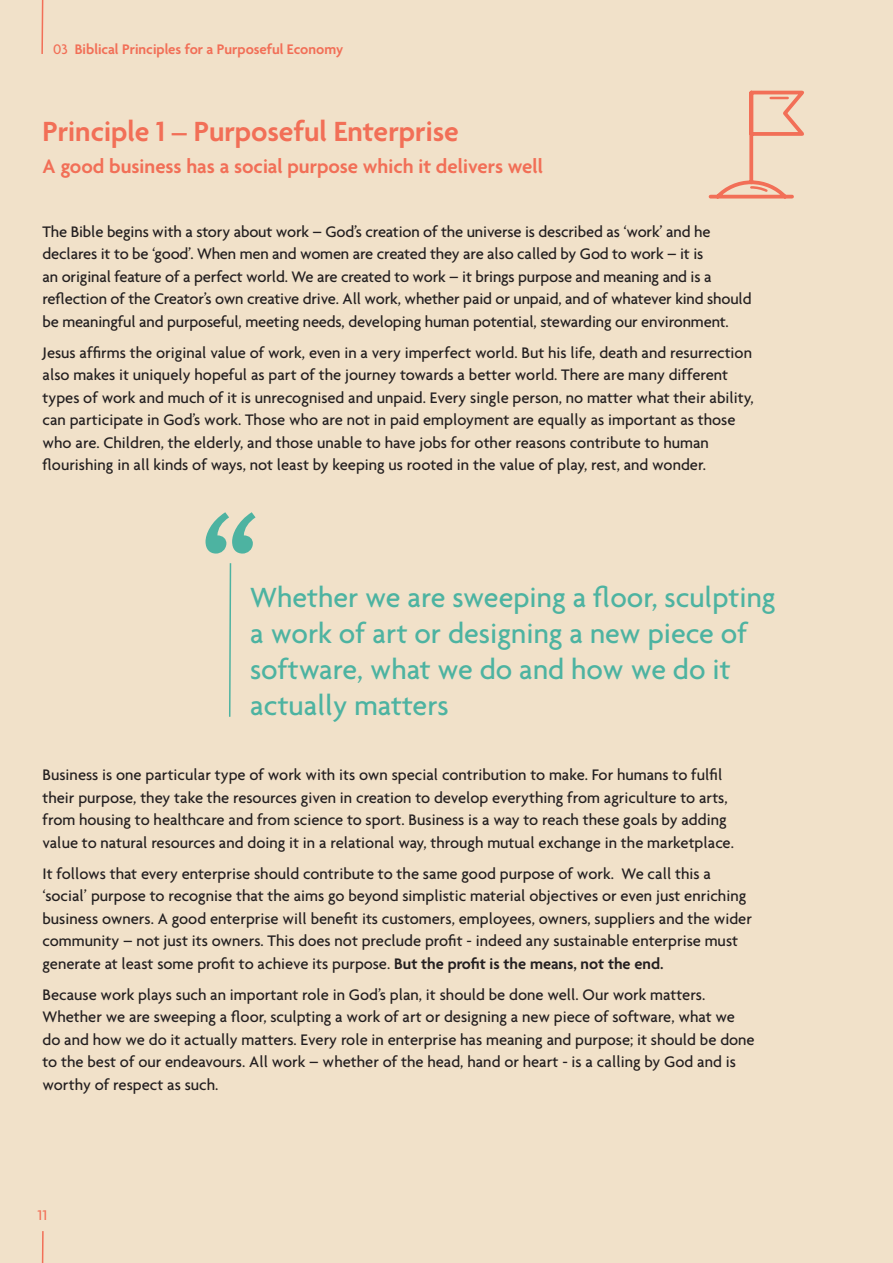
<style>
.page{position:relative;width:893px;height:1263px;background:#f1e1c9}
.page>*{position:absolute;margin:0;border:0;box-sizing:border-box;transform-origin:0 0}
.t1{font:500 30px/36px "Agenda";color:#4db3a1}
.t2{font:600 30px "Agenda";color:#f26f57}
.t3{font:600 21px "Agenda";color:#f26f57}
.t4{font:500 16.5px/22.5px "Agenda";color:#231f20}
.t5{font:600 15px "Agenda";color:#f26f57}
.t6{font:500 15px "Agenda";color:#f26f57}
.s1{font-weight:500}
.s2{font-weight:600}
</style>
<div class="page">
<svg style="left:41px;top:1231px;width:3px;height:32px"></svg>
<svg style="left:708px;top:90px;width:96px;height:109px"></svg>
<svg style="left:206px;top:512px;width:50px;height:41px"></svg>
<svg style="left:229px;top:563px;width:3px;height:154px"></svg>
<svg style="left:41px;top:0;width:3px;height:54px"></svg>
<p class="t5" style="left:53px;top:41px;width:292px"><span class="s1">03</span> Biblical Principles for a Purposeful Economy</p>
<p class="t2" style="left:43px;top:115px;width:418px">Principle 1 – Purposeful Enterprise</p>
<p class="t3" style="left:43px;top:155px;width:502px">A good business has a social purpose which it delivers well</p>
<p class="t4" style="left:43px;top:220px;width:711px">The Bible begins with a story about work – God’s creation of the universe is described as ‘work’ and he declares it to be ‘good’. When men and women are created they are also called by God to work – it is<br>an original feature of a perfect world. We are created to work – it brings purpose and meaning and is a reflection of the Creator’s own creative drive. All work, whether paid or unpaid, and of whatever kind should be meaningful and purposeful, meeting needs, developing human potential, stewarding our environment.</p>
<p class="t4" style="left:43px;top:341px;width:713px">Jesus affirms the original value of work, even in a very imperfect world. But his life, death and resurrection also makes it uniquely hopeful as part of the journey towards a better world. There are many different types of work and much of it is unrecognised and unpaid. Every single person, no matter what their ability, can participate in God’s work. Those who are not in paid employment are equally as important as those who are. Children, the elderly, and those unable to have jobs for other reasons contribute to human flourishing in all kinds of ways, not least by keeping us rooted in the value of play, rest, and wonder.</p>
<p class="t1" style="left:250px;top:579px;width:527px">Whether we are sweeping a floor, sculpting a work of art or designing a new piece of software, what we do and how we do it actually matters</p>
<p class="t4" style="left:43px;top:763px;width:693px">Business is one particular type of work with its own special contribution to make. For humans to fulfil their purpose, they take the resources given in creation to develop everything from agriculture to arts, from housing to healthcare and from science to sport. Business is a way to reach these goals by adding value to natural resources and doing it in a relational way, through mutual exchange in the marketplace.</p>
<p class="t4" style="left:43px;top:862px;width:711px">It follows that every enterprise should contribute to the same good purpose of work. We call this a ‘social’ purpose to recognise that the aims go beyond simplistic material objectives or even just enriching business owners. A good enterprise will benefit its customers, employees, owners, suppliers and the wider community – not just its owners. This does not preclude profit - indeed any sustainable enterprise must generate at least some profit to achieve its purpose. <span class="s2">But the profit is the means, not the end.</span></p>
<p class="t4" style="left:43px;top:983px;width:714px">Because work plays such an important role in God’s plan, it should be done well. Our work matters.<br>Whether we are sweeping a floor, sculpting a work of art or designing a new piece of software, what we do and how we do it actually matters. Every role in enterprise has meaning and purpose; it should be done to the best of our endeavours. All work – whether of the head, hand or heart - is a calling by God and is worthy of respect as such.</p>
<p class="t6" style="left:38px;top:1206px;width:11px">11</p>
</div>
